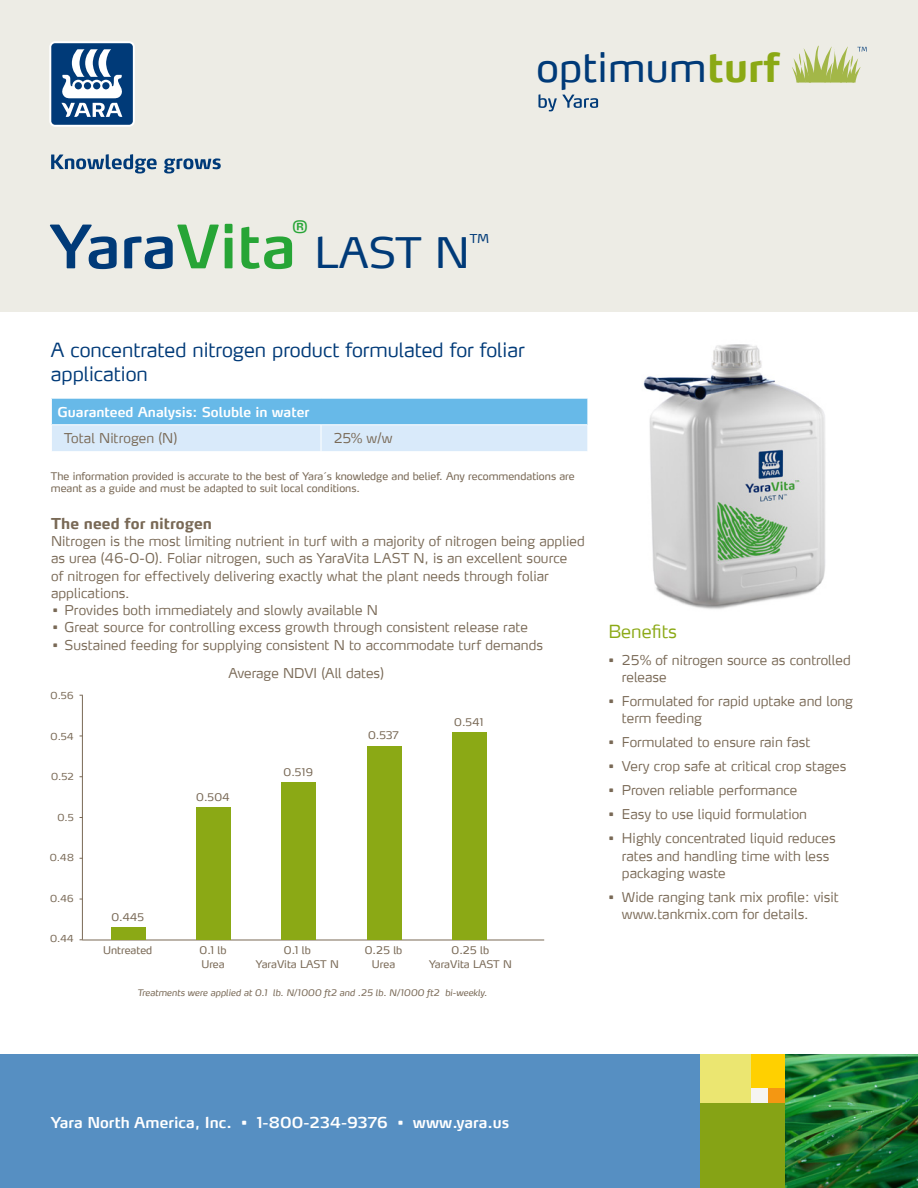
<style>
.page{position:relative;width:918px;height:1188px;background:#fff}
.page>*{position:absolute;margin:0;border:0;box-sizing:border-box;transform-origin:0 0}
.t1{font:600 59.25px "Yara Max LF";color:#003a78}
.t2{font:42px "Yara Max LF";color:#003a78}
.t3{font:39.9px "Yara Max LF";letter-spacing:.01em;color:#003a78}
.t4{font:300 19.5px/23.4px "Yara Max LF";color:#003a78}
.t5{font:300 18px "Yara Max LF";color:#8ba915}
.t6{font:600 17.1px "Yara Max LF";color:#27a536}
.t7{font:600 15px "Yara Max LF";color:#fff}
.t8{font:700 15px "Yara Max LF";letter-spacing:.005em;color:#796956}
.green_subhead{font:300 13.5px/17.2px "Yara Max LF";color:#796956}
.t9{font:600 13.5px "Yara Max LF";color:#fff}
.t10{font:12.15px "Yara Max LF";color:#003a78}
.bullet_paragraph{font:10.5px/13.5px "Yara Max LF";color:#796956;text-align:center}
.bullet_paragraph-2{font:9.6px "Yara Max LF";letter-spacing:.005em;color:#796956}
.bullet_paragraph-3{font:italic 9px "Yara Max LF";color:#796956}
.s1{font-weight:700;color:#8ba915}
.s2{color:#27a536}
.s3{font-weight:400}
</style>
<div class="page">
<div style="left:0;top:0;width:918px;height:311px;background:#edece5"></div>
<svg style="left:51px;top:154px;width:170px;height:19px"></svg>
<svg style="left:49px;top:41px;width:86px;height:86px;background:#5b80a8"></svg>
<div style="left:0;top:1055px;width:706px;height:133px;background:#568fc2"></div>
<img style="left:785px;top:1055px;width:133px;height:133px">
<div style="left:768px;top:1088px;width:17px;height:16px;background:#f49712"></div>
<div style="left:751px;top:1088px;width:17px;height:16px;background:#f6f4f1"></div>
<div style="left:751px;top:1055px;width:34px;height:33px;background:#ffd000"></div>
<div style="left:701px;top:1055px;width:50px;height:49px;background:#ebe671"></div>
<div style="left:701px;top:1104px;width:84px;height:84px;background:#86a315"></div>
<svg style="left:538px;top:94px;width:60px;height:17px"></svg>
<svg style="left:792px;top:46px;width:75px;height:37px"></svg>
<hr style="left:82px;top:695px;width:1px;height:245px;background:#796956">
<hr style="left:82px;top:940px;width:462px;height:1px;background:#796956">
<div style="left:111px;top:928px;width:35px;height:12px;background:#8ba915"></div>
<div style="left:197px;top:808px;width:34px;height:132px;background:#8ba915"></div>
<div style="left:282px;top:782px;width:34px;height:158px;background:#8ba915"></div>
<div style="left:367px;top:746px;width:34px;height:194px;background:#8ba915"></div>
<div style="left:452px;top:733px;width:35px;height:207px;background:#8ba915"></div>
<img style="left:643px;top:344px;width:183px;height:265px">
<svg style="left:51px;top:398px;width:537px;height:53px;background:#a2d2f1"></svg>
<hr style="left:321px;top:398px;width:267px;height:1px;background:#fff">
<hr style="left:51px;top:425px;width:270px;height:1px;background:#fff">
<hr style="left:321px;top:425px;width:266px;height:1px;background:#fff">
<p class="t3" style="left:536px;top:42px;width:245px">optimum<span class="s1">turf</span></p>
<p class="t1" style="left:50px;top:209px;width:247px">Yara<span class="s2">Vita</span></p>
<p class="t6" style="left:292px;top:216px;width:17px">®</p>
<p class="t2" style="left:315px;top:227px;width:157px">LAST N</p>
<p class="t10" style="left:470px;top:231px;width:21px">TM</p>
<p class="t4" style="left:51px;top:338px;width:475px">A concentrated nitrogen product formulated for foliar application</p>
<p class="t9" style="left:57px;top:403px;width:254px">Guaranteed Analysis: Soluble in water</p>
<p class="green_subhead" style="left:64px;top:429px;width:115px">Total Nitrogen (N)</p>
<p class="green_subhead" style="left:334px;top:429px;width:60px">25% w/w</p>
<p class="bullet_paragraph" style="left:51px;top:469px;width:525px;line-height:12.6px;text-align:left">The information provided is accurate to the best of Yara´s knowledge and belief. Any recommendations are meant as a guide and must be adapted to suit local conditions.</p>
<p class="t8" style="left:51px;top:514px;width:162px">The need for nitrogen</p>
<p class="green_subhead" style="left:51px;top:532px;width:535px">Nitrogen is the most limiting nutrient in turf with a majority of nitrogen being applied as urea (46-0-0). Foliar nitrogen, such as YaraVita LAST N, is an excellent source<br>of nitrogen for effectively delivering exactly what the plant needs through foliar applications.</p>
<p class="green_subhead" style="left:53px;top:601px;width:327px">• Provides both immediately and slowly available N</p>
<p class="green_subhead" style="left:53px;top:618px;width:477px">• Great source for controlling excess growth through consistent release rate</p>
<p class="green_subhead" style="left:53px;top:636px;width:492px">• Sustained feeding for supplying consistent N to accommodate turf demands</p>
<p class="bullet_paragraph-2" style="left:51px;top:690px;width:25px">0.56</p>
<p class="bullet_paragraph-2" style="left:51px;top:730px;width:25px">0.54</p>
<p class="bullet_paragraph-2" style="left:51px;top:771px;width:24px">0.52</p>
<p class="bullet_paragraph-2" style="left:57px;top:811px;width:18px">0.5</p>
<p class="bullet_paragraph-2" style="left:50px;top:852px;width:26px">0.48</p>
<p class="bullet_paragraph-2" style="left:50px;top:892px;width:25px">0.46</p>
<p class="bullet_paragraph-2" style="left:50px;top:933px;width:25px">0.44</p>
<p class="bullet_paragraph" style="left:111px;top:911px;width:34px">0.445</p>
<p class="green_subhead" style="left:228px;top:665px;width:157px">Average NDVI (All dates)</p>
<p class="bullet_paragraph" style="left:196px;top:790px;width:35px">0.504</p>
<p class="bullet_paragraph" style="left:284px;top:765px;width:31px">0.519</p>
<p class="bullet_paragraph" style="left:368px;top:728px;width:32px">0.537</p>
<p class="bullet_paragraph" style="left:454px;top:715px;width:31px">0.541</p>
<p class="bullet_paragraph" style="left:103px;top:943px;width:51px">Untreated</p>
<p class="bullet_paragraph" style="left:200px;top:943px;width:28px;text-align:left">0.1 lb<br>Urea</p>
<p class="bullet_paragraph" style="left:256px;top:943px;width:84px">0.1 lb<br>YaraVita LAST N</p>
<p class="bullet_paragraph" style="left:365px;top:943px;width:39px">0.25 lb<br>Urea</p>
<p class="bullet_paragraph" style="left:429px;top:943px;width:84px">0.25 lb<br>YaraVita LAST N</p>
<p class="bullet_paragraph-3" style="left:137px;top:987px;width:351px">Treatments were applied at 0.1 lb. N/1000 ft2 and .25 lb. N/1000 ft2 bi-weekly.</p>
<p class="t5" style="left:608px;top:620px;width:70px">Benefits</p>
<p class="green_subhead" style="left:622px;top:651px;width:230px;text-indent:-14px"><span class="s3">•</span> 25% of nitrogen source as controlled release</p>
<p class="green_subhead" style="left:622px;top:692px;width:233px;text-indent:-14px"><span class="s3">•</span> Formulated for rapid uptake and long term feeding</p>
<p class="green_subhead" style="left:608px;top:734px;width:203px"><span class="s3">•</span> Formulated to ensure rain fast</p>
<p class="green_subhead" style="left:608px;top:758px;width:239px"><span class="s3">•</span> Very crop safe at critical crop stages</p>
<p class="green_subhead" style="left:608px;top:782px;width:190px"><span class="s3">•</span> Proven reliable performance</p>
<p class="green_subhead" style="left:608px;top:806px;width:200px"><span class="s3">•</span> Easy to use liquid formulation</p>
<p class="green_subhead" style="left:622px;top:830px;width:215px;text-indent:-14px"><span class="s3">•</span> Highly concentrated liquid reduces rates and handling time with less packaging waste</p>
<p class="green_subhead" style="left:622px;top:888px;width:218px;text-indent:-14px"><span class="s3">•</span> Wide ranging tank mix profile: visit www.tankmix.com for details.</p>
<p class="t7" style="left:51px;top:1114px;width:460px">Yara North America, Inc. • 1-800-234-9376 • www.yara.us</p>
</div>
